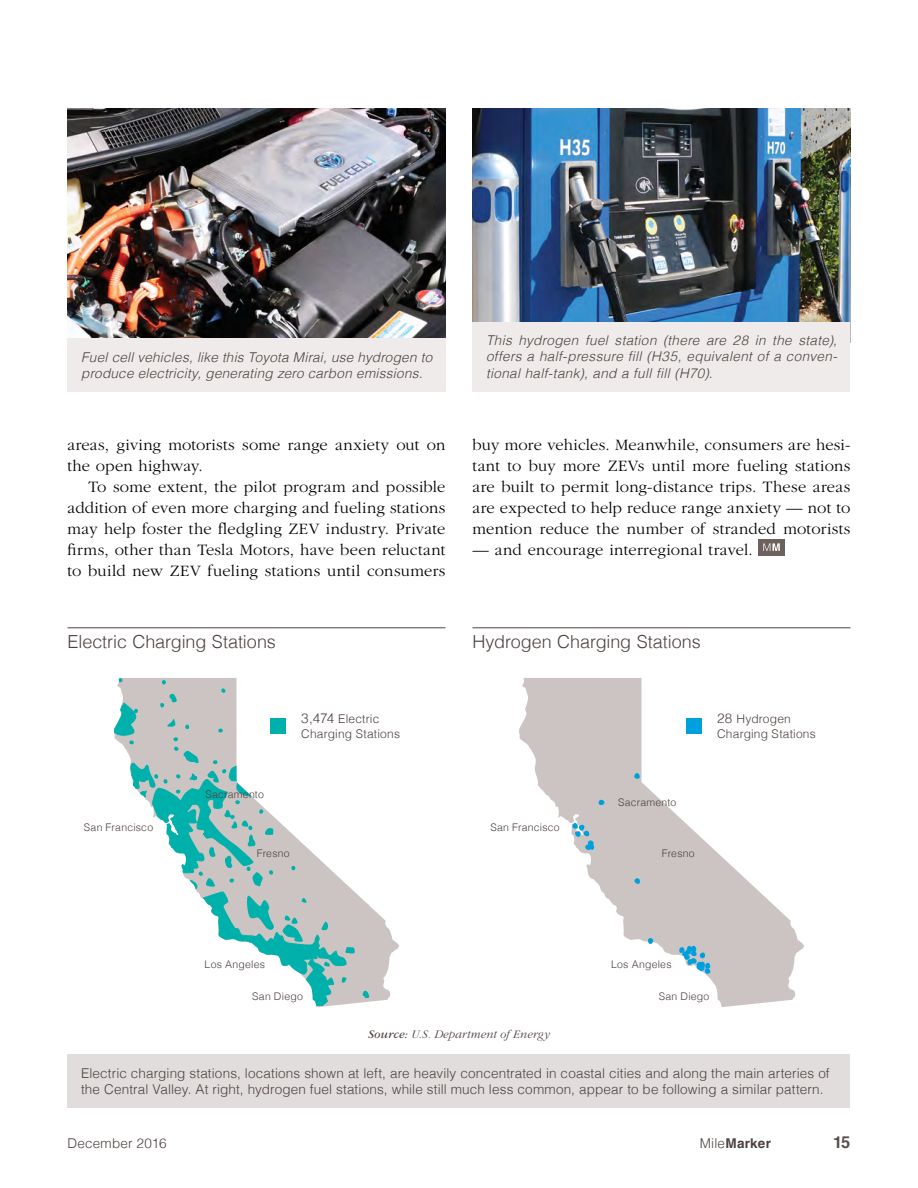
<style>
.page{position:relative;width:918px;height:1188px;background:#fff}
.page>*{position:absolute;margin:0;border:0;box-sizing:border-box;transform-origin:0 0}
.Subhead_with_Rule{font:300 18px "Helvetica";letter-spacing:-.005em;color:#4b423f}
.body{font:300 16.5px/21px "ITC Garamond Std";letter-spacing:.015em;color:#000;text-align:justify}
.t1{font:700 16.5px "Helvetica";color:#594e4b}
.t2{font:italic 300 13.5px/16.5px "Helvetica";letter-spacing:.02em;color:#4b423f}
.Chart_text_8pt{font:300 13.5px/16.5px "Helvetica";letter-spacing:.01em;color:#4b423f}
.t3{font:700 13.5px "Helvetica";letter-spacing:.025em;color:#4b423f}
.Chart_text{font:300 12px/15px "Helvetica";letter-spacing:.015em;color:#4b423f}
.Source_Text{font:italic 300 12px "ITC Garamond Std";letter-spacing:.015em;color:#4b423f}
.t4{font:300 10.5px "Helvetica";letter-spacing:.02em;color:#4b423f}
.s1{font-size:13.5px}
.s2{font-weight:400}
.s3{font-weight:300}
</style>
<div class="page">
<div style="left:758px;top:539px;width:27px;height:16px;background:#6d615e"></div>
<svg style="left:763px;top:543px;width:17px;height:8px"></svg>
<div style="left:68px;top:1055px;width:782px;height:53px;background:#e1dddc"></div>
<svg style="left:118px;top:678px;width:281px;height:329px"></svg>
<svg style="left:114px;top:679px;width:131px;height:263px"></svg>
<svg style="left:519px;top:678px;width:285px;height:329px"></svg>
<hr style="left:68px;top:628px;width:378px;height:1px;background:#4b423f">
<img style="left:68px;top:108px;width:378px;height:230px">
<img style="left:472px;top:108px;width:378px;height:214px">
<hr style="left:472px;top:628px;width:378px;height:1px;background:#4b423f">
<div style="left:68px;top:338px;width:378px;height:54px;background:#eeebea"></div>
<div style="left:472px;top:322px;width:378px;height:70px;background:#eeebea"></div>
<div style="left:270px;top:718px;width:16px;height:16px;background:#00b1ab"></div>
<div style="left:686px;top:718px;width:15px;height:16px;background:#00a0df"></div>
<svg style="left:598px;top:799px;width:6px;height:6px"></svg>
<svg style="left:634px;top:878px;width:7px;height:7px"></svg>
<svg style="left:648px;top:937px;width:6px;height:7px"></svg>
<svg style="left:634px;top:772px;width:6px;height:7px"></svg>
<svg style="left:679px;top:945px;width:32px;height:29px"></svg>
<svg style="left:572px;top:822px;width:23px;height:29px"></svg>
<p class="t2" style="left:81px;top:348px;width:352px">Fuel cell vehicles, like this Toyota Mirai, use hydrogen to produce electricity, generating zero carbon emissions.</p>
<p class="t2" style="left:486px;top:331px;width:353px;text-align:justify">This hydrogen fuel station (there are 28 in the state), offers a half-pressure fill (H35, equivalent of a conven&shy;tional half-tank), and a full fill (H70).</p>
<p class="body" style="left:68px;top:435px;width:379px">areas, giving motorists some range anxiety out on the open highway.</p>
<p class="body" style="left:68px;top:477px;width:380px;text-indent:21px">To some extent, the pilot program and possible addition of even more charging and fueling stations may help foster the fledgling ZEV industry. Private firms, other than Tesla Motors, have been reluctant to build new ZEV fueling stations until consumers</p>
<p class="body" style="left:472px;top:435px;width:380px">buy more vehicles. Meanwhile, consumers are hesi&shy;tant to buy more ZEVs until more fueling stations are built to permit long-distance trips. These areas are expected to help reduce range anxiety — not to mention reduce the number of stranded motorists</p>
<p class="body" style="left:472px;top:540px;width:282px">— and encourage interregional travel.</p>
<p class="Subhead_with_Rule" style="left:68px;top:627px;width:210px">Electric Charging Stations</p>
<p class="Subhead_with_Rule" style="left:472px;top:627px;width:230px">Hydrogen Charging Stations</p>
<p class="Chart_text" style="left:301px;top:711px;width:100px"><span class="s1">3,474</span> Electric<br>Charging Stations</p>
<p class="Chart_text" style="left:717px;top:711px;width:100px"><span class="s1">28</span> Hydrogen<br>Charging Stations</p>
<p class="t4" style="left:205px;top:785px;width:60px">Sacramento</p>
<p class="t4" style="left:618px;top:793px;width:60px">Sacramento</p>
<p class="t4" style="left:84px;top:818px;width:71px">San Francisco</p>
<p class="t4" style="left:490px;top:818px;width:71px">San Francisco</p>
<p class="t4" style="left:257px;top:845px;width:35px">Fresno</p>
<p class="t4" style="left:662px;top:845px;width:35px">Fresno</p>
<p class="t4" style="left:205px;top:955px;width:62px">Los Angeles</p>
<p class="t4" style="left:252px;top:988px;width:52px">San Diego</p>
<p class="t4" style="left:611px;top:955px;width:62px">Los Angeles</p>
<p class="t4" style="left:659px;top:988px;width:52px">San Diego</p>
<p class="Source_Text" style="left:368px;top:1027px;width:183px"><span class="s2">Source:</span> U.S. Department of Energy</p>
<p class="Chart_text_8pt" style="left:81px;top:1064px;width:750px">Electric charging stations, locations shown at left, are heavily concentrated in coastal cities and along the main arteries of the Central Valley. At right, hydrogen fuel stations, while still much less common, appear to be following a similar pattern.</p>
<p class="Chart_text_8pt" style="left:68px;top:1134px;width:101px">December 2016</p>
<p class="t3" style="left:700px;top:1132px;width:73px"><span class="s3">Mile</span>Marker</p>
<p class="t1" style="left:833px;top:1129px;width:19px">15</p>
</div>
